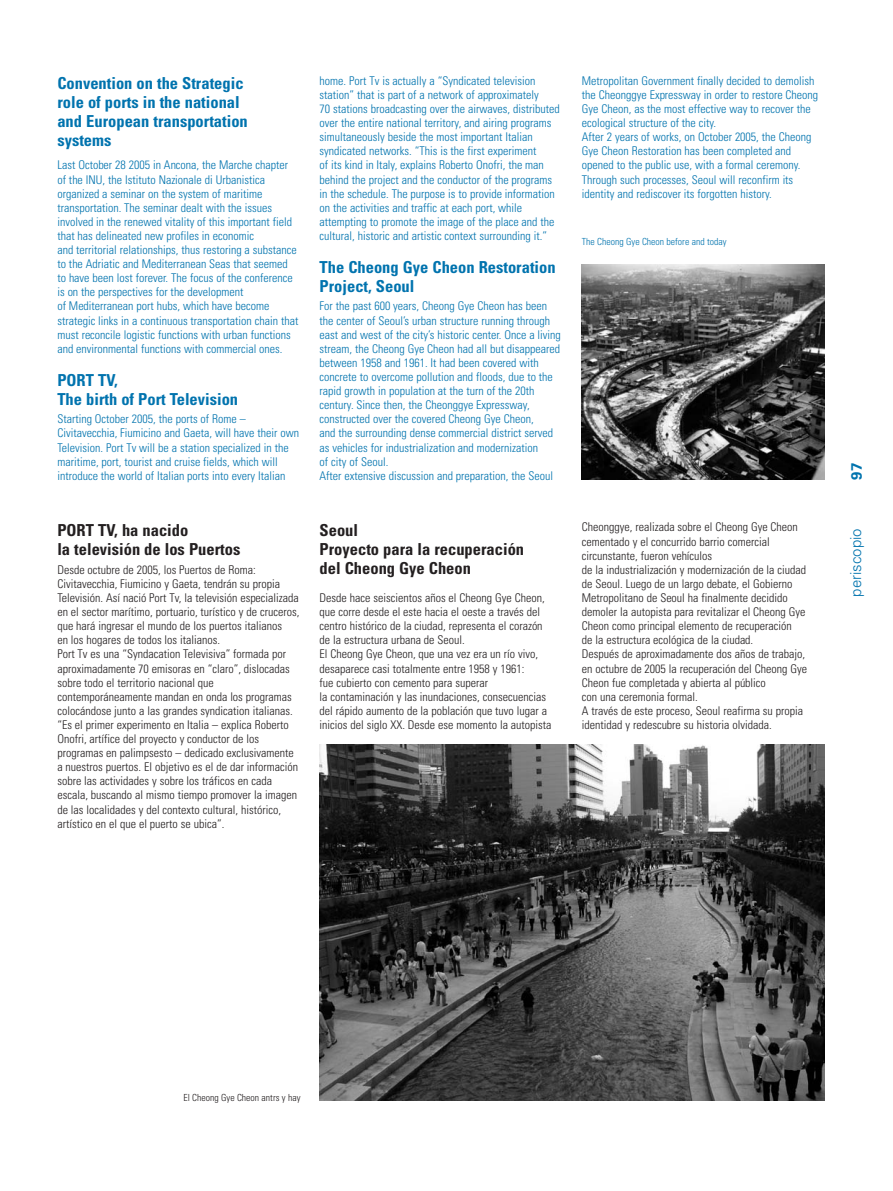
<style>
.page{position:relative;width:893px;height:1191px;background:#fff}
.page>*{position:absolute;margin:0;border:0;box-sizing:border-box;transform-origin:0 0}
.t1{font:700 condensed 16.5px/18.8px "Univers";color:#0073ae}
.t2{font:700 condensed 16.5px/18.8px "Univers";color:#231f20}
.t3{font:300 15px "Univers";color:#0073ae}
.t4{font:700 15px "Univers";color:#0073ae}
.t5{font:300 condensed 12px/14.1px "Univers";color:#0073ae}
.t6{font:300 condensed 12px/14.1px "Univers";color:#231f20}
.t7{font:300 condensed 9.75px "Univers";color:#0073ae}
.t8{font:300 condensed 9.75px "Univers";color:#231f20}
</style>
<div class="page">
<img style="left:320px;top:744px;width:505px;height:356px">
<img style="left:582px;top:264px;width:243px;height:216px">
<h1 class="t1" style="left:57px;top:76px;width:192px">Convention on the Strategic role of ports in the national and European transportation systems</h1>
<p class="t5" style="left:57px;top:159px;width:243px">Last October 28 2005 in Ancona, the Marche chapter of the INU, the Istituto Nazionale di Urbanistica organized a seminar on the system of maritime transportation. The seminar dealt with the issues involved in the renewed vitality of this important field that has delineated new profiles in economic<br>and territorial relationships, thus restoring a substance to the Adriatic and Mediterranean Seas that seemed to have been lost forever. The focus of the conference is on the perspectives for the development<br>of Mediterranean port hubs, which have become strategic links in a continuous transportation chain that must reconcile logistic functions with urban functions and environmental functions with commercial ones.</p>
<h1 class="t1" style="left:57px;top:372px;width:182px">PORT TV,<br>The birth of Port Television</h1>
<p class="t5" style="left:57px;top:413px;width:243px">Starting October 2005, the ports of Rome – Civitavecchia, Fiumicino and Gaeta, will have their own Television. Port Tv will be a station specialized in the maritime, port, tourist and cruise fields, which will introduce the world of Italian ports into every Italian</p>
<h1 class="t2" style="left:57px;top:522px;width:184px">PORT TV, ha nacido<br>la televisión de los Puertos</h1>
<p class="t6" style="left:57px;top:563px;width:243px">Desde octubre de 2005, los Puertos de Roma:<br>Civitavecchia, Fiumicino y Gaeta, tendrán su propia Televisión. Así nació Port Tv, la televisión especializada en el sector marítimo, portuario, turístico y de cruceros, que hará ingresar el mundo de los puertos italianos<br>en los hogares de todos los italianos.<br>Port Tv es una “Syndacation Televisiva” formada por aproximadamente 70 emisoras en “claro”, dislocadas sobre todo el territorio nacional que contemporáneamente mandan en onda los programas colocándose junto a las grandes syndication italianas. “Es el primer experimento en Italia – explica Roberto Onofri, artífice del proyecto y conductor de los programas en palimpsesto – dedicado exclusivamente a nuestros puertos. El objetivo es el de dar información sobre las actividades y sobre los tráficos en cada escala, buscando al mismo tiempo promover la imagen de las localidades y del contexto cultural, histórico, artístico en el que el puerto se ubica”.</p>
<p class="t5" style="left:320px;top:75px;width:242px">home. Port Tv is actually a “Syndicated television station” that is part of a network of approximately<br>70 stations broadcasting over the airwaves, distributed over the entire national territory, and airing programs simultaneously beside the most important Italian syndicated networks. “This is the first experiment<br>of its kind in Italy, explains Roberto Onofri, the man behind the project and the conductor of the programs in the schedule. The purpose is to provide information on the activities and traffic at each port, while attempting to promote the image of the place and the cultural, historic and artistic context surrounding it.”</p>
<h1 class="t1" style="left:320px;top:259px;width:238px">The Cheong Gye Cheon Restoration<br>Project, Seoul</h1>
<p class="t5" style="left:320px;top:300px;width:243px">For the past 600 years, Cheong Gye Cheon has been the center of Seoul’s urban structure running through east and west of the city’s historic center. Once a living stream, the Cheong Gye Cheon had all but disappeared between 1958 and 1961. It had been covered with concrete to overcome pollution and floods, due to the rapid growth in population at the turn of the 20th century. Since then, the Cheonggye Expressway, constructed over the covered Cheong Gye Cheon,<br>and the surrounding dense commercial district served as vehicles for industrialization and modernization<br>of city of Seoul.<br>After extensive discussion and preparation, the Seoul</p>
<h1 class="t2" style="left:320px;top:522px;width:206px">Seoul<br>Proyecto para la recuperación del Cheong Gye Cheon</h1>
<p class="t6" style="left:320px;top:592px;width:233px">Desde hace seiscientos años el Cheong Gye Cheon, que corre desde el este hacia el oeste a través del centro histórico de la ciudad, representa el corazón de la estructura urbana de Seoul.<br>El Cheong Gye Cheon, que una vez era un río vivo, desaparece casi totalmente entre 1958 y 1961:<br>fue cubierto con cemento para superar<br>la contaminación y las inundaciones, consecuencias del rápido aumento de la población que tuvo lugar a inicios del siglo XX. Desde ese momento la autopista</p>
<p class="t5" style="left:582px;top:75px;width:238px">Metropolitan Government finally decided to demolish the Cheonggye Expressway in order to restore Cheong Gye Cheon, as the most effective way to recover the ecological structure of the city.<br>After 2 years of works, on October 2005, the Cheong Gye Cheon Restoration has been completed and opened to the public use, with a formal ceremony.<br>Through such processes, Seoul will reconfirm its identity and rediscover its forgotten history.</p>
<p class="t7" style="left:582px;top:238px;width:146px">The Cheong Gye Cheon before and today</p>
<p class="t6" style="left:582px;top:521px;width:227px">Cheonggye, realizada sobre el Cheong Gye Cheon cementado y el concurrido barrio comercial circunstante, fueron vehículos<br>de la industrialización y modernización de la ciudad de Seoul. Luego de un largo debate, el Gobierno Metropolitano de Seoul ha finalmente decidido demoler la autopista para revitalizar el Cheong Gye Cheon como principal elemento de recuperación<br>de la estructura ecológica de la ciudad.<br>Después de aproximadamente dos años de trabajo, en octubre de 2005 la recuperación del Cheong Gye Cheon fue completada y abierta al público<br>con una ceremonia formal.<br>A través de este proceso, Seoul reafirma su propia identidad y redescubre su historia olvidada.</p>
<p class="t4" style="left:851px;top:480px;width:19px;rotate:-90deg">97</p>
<p class="t3" style="left:850px;top:596px;width:70px;rotate:-90deg">periscopio</p>
<p class="t8" style="left:183px;top:1093px;width:119px">El Cheong Gye Cheon antrs y hay</p>
</div>
